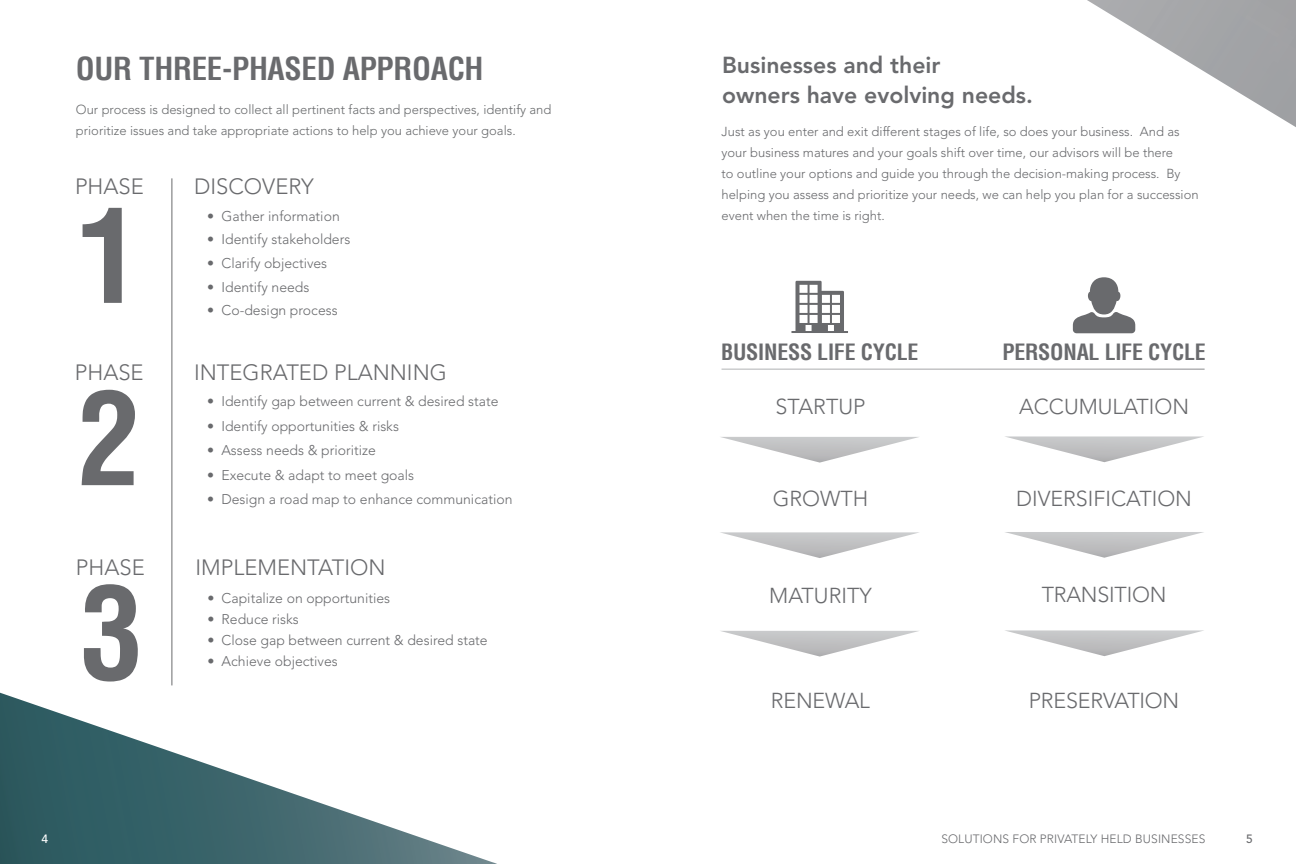
<style>
.page{position:relative;width:1296px;height:864px;background:#fff}
.page>*{position:absolute;margin:0;border:0;box-sizing:border-box;transform-origin:0 0}
.t1{font:700 condensed 126.7px "Helvetica LT";color:#696a6d}
.t2{font:700 condensed 31px "Helvetica LT";letter-spacing:-.01em;color:#696a6d}
.t3{font:800 23px/29.5px "Avenir LT Std";color:#696a6d}
.t4{font:300 22px "Avenir LT Std";color:#696a6d}
.t5{font:700 condensed 21.9px "Helvetica LT";letter-spacing:-.01em;color:#696a6d}
.t6{font:300 21.5px "Avenir LT Std";color:#696a6d}
.t7{font:300 14px "Avenir LT Std";color:#696a6d}
.t8{font:300 13px/21px "Avenir LT Std";color:#696a6d}
.t9{font:300 13px/21px "Avenir LT Std";color:#696b6d}
.t10{font:300 12px "Avenir LT Std";letter-spacing:.01em;color:#696a6d}
.t11{font:500 12px "Avenir LT Std";color:#fff}
.t12{font:500 12px "Avenir LT Std";color:#696a6d}
</style>
<div class="page">
<hr style="left:171px;top:178px;width:1px;height:507px;background:#696a6d">
<img style="left:0;top:693px;width:497px;height:171px">
<svg style="left:791px;top:281px;width:57px;height:52px"></svg>
<svg style="left:1005px;top:436px;width:199px;height:26px"></svg>
<svg style="left:721px;top:437px;width:198px;height:26px"></svg>
<svg style="left:1005px;top:532px;width:199px;height:26px"></svg>
<svg style="left:720px;top:532px;width:199px;height:26px"></svg>
<svg style="left:1005px;top:630px;width:199px;height:26px"></svg>
<svg style="left:721px;top:631px;width:197px;height:26px"></svg>
<svg style="left:1073px;top:277px;width:62px;height:56px"></svg>
<img style="left:1087px;top:0;width:209px;height:127px">
<h2 class="t2" style="left:76px;top:49px;width:409px">OUR THREE-PHASED APPROACH</h2>
<p class="t9" style="left:76px;top:99px;width:477px">Our process is designed to collect all pertinent facts and perspectives, identify and prioritize issues and take appropriate actions to help you achieve your goals.</p>
<h3 class="t4" style="left:75px;top:173px;width:70px">PHASE</h3>
<h1 class="t1" style="left:77px;top:177px;width:65px">1</h1>
<h3 class="t4" style="left:75px;top:359px;width:70px">PHASE</h3>
<h1 class="t1" style="left:78px;top:360px;width:65px">2</h1>
<h3 class="t4" style="left:76px;top:555px;width:70px">PHASE</h3>
<h1 class="t1" style="left:80px;top:554px;width:65px">3</h1>
<h3 class="t4" style="left:194px;top:174px;width:121px">DISCOVERY</h3>
<p class="t7" style="left:207px;top:208px;width:134px">• Gather information</p>
<p class="t7" style="left:207px;top:231px;width:145px">• Identify stakeholders</p>
<p class="t7" style="left:207px;top:255px;width:122px">• Clarify objectives</p>
<p class="t7" style="left:207px;top:278px;width:104px">• Identify needs</p>
<p class="t7" style="left:207px;top:302px;width:132px">• Co-design process</p>
<h3 class="t4" style="left:194px;top:360px;width:254px">INTEGRATED PLANNING</h3>
<p class="t7" style="left:207px;top:393px;width:293px">• Identify gap between current &amp; desired state</p>
<p class="t7" style="left:207px;top:418px;width:193px">• Identify opportunities &amp; risks</p>
<p class="t7" style="left:207px;top:442px;width:170px">• Assess needs &amp; prioritize</p>
<p class="t7" style="left:207px;top:467px;width:209px">• Execute &amp; adapt to meet goals</p>
<p class="t7" style="left:207px;top:491px;width:307px">• Design a road map to enhance communication</p>
<h3 class="t4" style="left:196px;top:555px;width:192px">IMPLEMENTATION</h3>
<p class="t7" style="left:207px;top:590px;width:184px">• Capitalize on opportunities</p>
<p class="t7" style="left:207px;top:611px;width:93px">• Reduce risks</p>
<p class="t7" style="left:207px;top:632px;width:282px">• Close gap between current &amp; desired state</p>
<p class="t7" style="left:207px;top:653px;width:132px">• Achieve objectives</p>
<h3 class="t3" style="left:722px;top:51px;width:312px">Businesses and their<br>owners have evolving needs.</h3>
<p class="t8" style="left:722px;top:122px;width:479px">Just as you enter and exit different stages of life, so does your business. And as your business matures and your goals shift over time, our advisors will be there<br>to outline your options and guide you through the decision-making process. By helping you assess and prioritize your needs, we can help you plan for a succession event when the time is right.</p>
<h3 class="t5" style="left:721px;top:338px;width:199px">BUSINESS LIFE CYCLE</h3>
<h3 class="t6" style="left:776px;top:394px;width:91px">STARTUP</h3>
<h3 class="t6" style="left:1019px;top:394px;width:172px">ACCUMULATION</h3>
<h3 class="t5" style="left:1002px;top:338px;width:205px">PERSONAL LIFE CYCLE</h3>
<h3 class="t6" style="left:773px;top:486px;width:97px">GROWTH</h3>
<h3 class="t6" style="left:1016px;top:486px;width:177px">DIVERSIFICATION</h3>
<h3 class="t6" style="left:769px;top:583px;width:104px">MATURITY</h3>
<h3 class="t6" style="left:1042px;top:582px;width:126px">TRANSITION</h3>
<h3 class="t6" style="left:771px;top:688px;width:101px">RENEWAL</h3>
<h3 class="t6" style="left:1029px;top:688px;width:152px">PRESERVATION</h3>
<p class="t11" style="left:42px;top:832px;width:8px">4</p>
<p class="t10" style="left:941px;top:832px;width:266px">SOLUTIONS FOR PRIVATELY HELD BUSINESSES</p>
<p class="t12" style="left:1246px;top:832px;width:8px">5</p>
</div>
